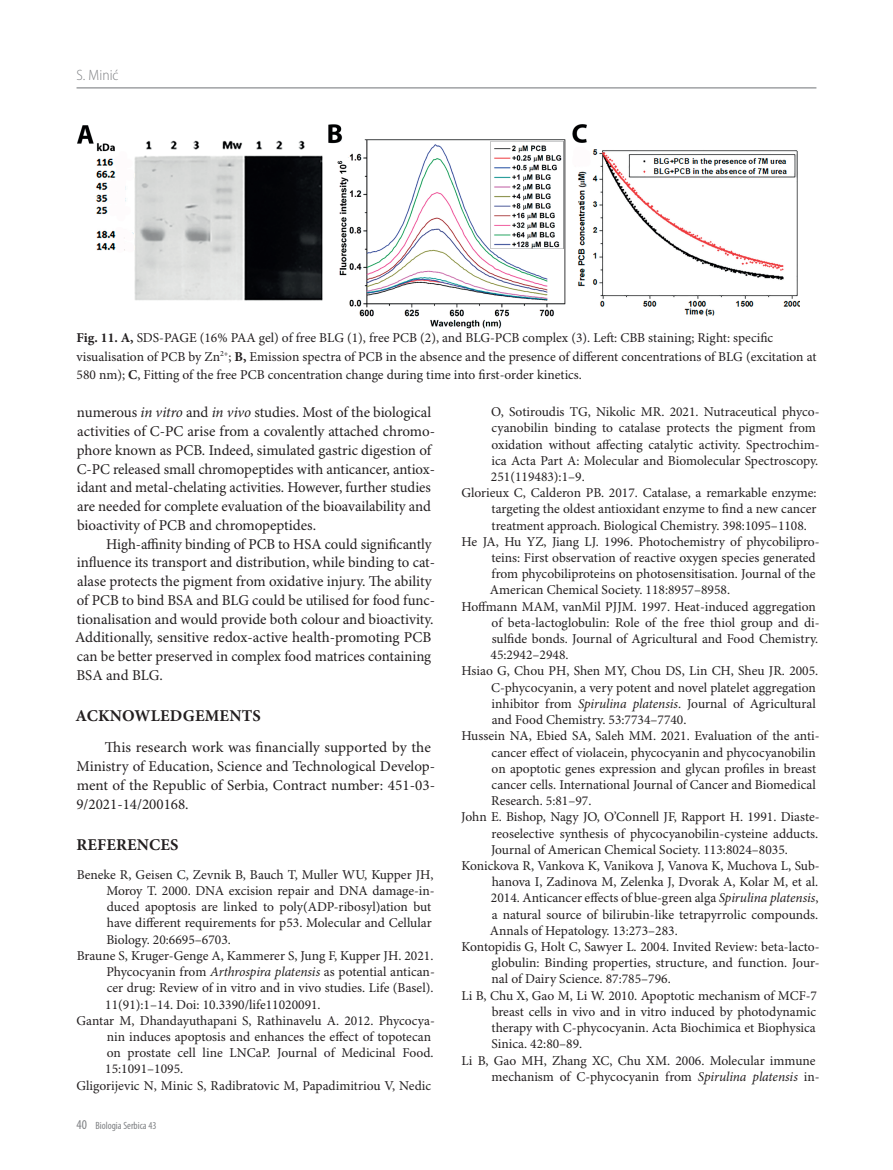
<style>
.page{position:relative;width:893px;height:1170px;background:#fff}
.page>*{position:absolute;margin:0;border:0;box-sizing:border-box;transform-origin:0 0}
.t1{font:700 16.5px "Minion Pro";letter-spacing:.01em;color:#231f20}
.t2{font:15px/18.8px "Minion Pro";letter-spacing:-.005em;color:#231f20}
.t3{font:300 semi-condensed 15px "Myriad Pro";color:#808285}
.t4{font:13.5px/18.8px "Minion Pro";color:#231f20}
.t5{font:condensed 10.5px "Myriad Pro";color:#808285}
.s1{font-weight:700}
.s2{font-style:italic}
.s3{font-size:13.5px}
</style>
<div class="page">
<hr style="left:77px;top:87px;width:739px;height:1px;background:#808285">
<img style="left:77px;top:124px;width:722px;height:205px">
<p class="t3" style="left:77px;top:67px;width:44px">S. Minić</p>
<p class="t4" style="left:77px;top:329px;width:741px"><span class="s1">Fig. 11. A,</span> SDS-PAGE (16% PAA gel) of free BLG (1), free PCB (2), and BLG-PCB complex (3). Left: CBB staining; Right: specific visualisation of PCB by Zn<sup>2+</sup>; <span class="s1">B,</span> Emission spectra of PCB in the absence and the presence of different concentrations of BLG (excitation at<br>580 nm); <span class="s1">C</span>, Fitting of the free PCB concentration change during time into first-order kinetics.</p>
<p class="t2" style="left:77px;top:403px;width:360px">numerous <span class="s2">in vitro</span> and <span class="s2">in vivo</span> studies. Most of the biological activities of C-PC arise from a covalently attached chromo&shy;phore known as PCB. Indeed, simulated gastric digestion of C-PC released small chromopeptides with anticancer, antiox&shy;idant and metal-chelating activities. However, further studies are needed for complete evaluation of the bioavailability and bioactivity of PCB and chromopeptides.</p>
<p class="t2" style="left:75px;top:535px;width:361px;text-indent:31px">High-affinity binding of PCB to HSA could significantly influence its transport and distribution, while binding to cat&shy;alase protects the pigment from oxidative injury. The ability of PCB to bind BSA and BLG could be utilised for food func&shy;tionalisation and would provide both colour and bioactivity.<br>Additionally, sensitive redox-active health-promoting PCB can be better preserved in complex food matrices containing BSA and BLG.</p>
<p class="t1" style="left:75px;top:705px;width:187px">ACKNOWLEDGEMENTS</p>
<p class="t2" style="left:76px;top:738px;width:360px;text-indent:29px">This research work was financially supported by the Ministry of Education, Science and Technological Develop&shy;ment of the Republic of Serbia, Contract number: 451-03- 9/2021-14/200168.</p>
<p class="t1" style="left:76px;top:834px;width:104px">REFERENCES</p>
<p class="t4" style="left:77px;top:865px;width:358px">Beneke R, Geisen C, Zevnik B, Bauch T, Muller WU, Kupper JH,</p>
<p class="t4" style="left:106px;top:881px;width:330px">Moroy T. 2000. DNA excision repair and DNA damage-in-</p>
<p class="t4" style="left:107px;top:898px;width:326px">duced apoptosis are linked to poly(ADP-ribosyl)ation but</p>
<p class="t4" style="left:107px;top:914px;width:326px">have different requirements for p53. Molecular and Cellular</p>
<p class="t4" style="left:106px;top:930px;width:126px">Biology. 20:6695–6703.</p>
<p class="t4" style="left:77px;top:946px;width:358px">Braune S, Kruger-Genge A, Kammerer S, Jung F, Kupper JH. 2021.</p>
<p class="t4" style="left:106px;top:962px;width:330px">Phycocyanin from <span class="s2">Arthrospira platensis</span> as potential antican-</p>
<p class="t4" style="left:107px;top:979px;width:328px">cer drug: Review of in vitro and in vivo studies. Life (Basel).</p>
<p class="t4" style="left:105px;top:995px;width:217px">11(91):1–14. Doi: 10.3390/life11020091.</p>
<p class="t4" style="left:77px;top:1011px;width:360px">Gantar M, Dhandayuthapani S, Rathinavelu A. 2012. Phycocya-</p>
<p class="t4" style="left:107px;top:1027px;width:326px">nin induces apoptosis and enhances the effect of topotecan</p>
<p class="t4" style="left:107px;top:1043px;width:328px">on prostate cell line LNCaP. Journal of Medicinal Food.</p>
<p class="t4" style="left:105px;top:1060px;width:79px">15:1091–1095.</p>
<p class="t4" style="left:77px;top:1076px;width:356px">Gligorijevic N, Minic S, Radibratovic M, Papadimitriou V, Nedic</p>
<p class="t5" style="left:77px;top:1119px;width:81px"><span class="s3">40</span> Biologia Serbica 43</p>
<p class="t4" style="left:491px;top:403px;width:330px">O, Sotiroudis TG, Nikolic MR. 2021. Nutraceutical phyco-</p>
<p class="t4" style="left:492px;top:419px;width:326px">cyanobilin binding to catalase protects the pigment from</p>
<p class="t4" style="left:492px;top:435px;width:329px">oxidation without affecting catalytic activity. Spectrochim-</p>
<p class="t4" style="left:491px;top:451px;width:328px">ica Acta Part A: Molecular and Biomolecular Spectroscopy.</p>
<p class="t4" style="left:491px;top:468px;width:95px">251(119483):1–9.</p>
<p class="t4" style="left:461px;top:484px;width:357px">Glorieux C, Calderon PB. 2017. Catalase, a remarkable enzyme:</p>
<p class="t4" style="left:492px;top:500px;width:327px">targeting the oldest antioxidant enzyme to find a new cancer</p>
<p class="t4" style="left:492px;top:516px;width:317px">treatment approach. Biological Chemistry. 398:1095–1108.</p>
<p class="t4" style="left:461px;top:532px;width:360px">He JA, Hu YZ, Jiang LJ. 1996. Photochemistry of phycobilipro-</p>
<p class="t4" style="left:492px;top:549px;width:326px">teins: First observation of reactive oxygen species generated</p>
<p class="t4" style="left:492px;top:565px;width:326px">from phycobiliproteins on photosensitisation. Journal of the</p>
<p class="t4" style="left:490px;top:581px;width:242px">American Chemical Society. 118:8957–8958.</p>
<p class="t4" style="left:461px;top:597px;width:356px">Hoffmann MAM, vanMil PJJM. 1997. Heat-induced aggregation</p>
<p class="t4" style="left:492px;top:613px;width:330px">of beta-lactoglobulin: Role of the free thiol group and di-</p>
<p class="t4" style="left:492px;top:630px;width:328px">sulfide bonds. Journal of Agricultural and Food Chemistry.</p>
<p class="t4" style="left:491px;top:646px;width:79px">45:2942–2948.</p>
<p class="t4" style="left:461px;top:662px;width:358px">Hsiao G, Chou PH, Shen MY, Chou DS, Lin CH, Sheu JR. 2005.</p>
<p class="t4" style="left:491px;top:678px;width:326px">C-phycocyanin, a very potent and novel platelet aggregation</p>
<p class="t4" style="left:491px;top:694px;width:326px">inhibitor from <span class="s2">Spirulina platensis</span>. Journal of Agricultural</p>
<p class="t4" style="left:492px;top:711px;width:196px">and Food Chemistry. 53:7734–7740.</p>
<p class="t4" style="left:461px;top:727px;width:360px">Hussein NA, Ebied SA, Saleh MM. 2021. Evaluation of the anti-</p>
<p class="t4" style="left:492px;top:743px;width:326px">cancer effect of violacein, phycocyanin and phycocyanobilin</p>
<p class="t4" style="left:492px;top:759px;width:326px">on apoptotic genes expression and glycan profiles in breast</p>
<p class="t4" style="left:492px;top:775px;width:326px">cancer cells. International Journal of Cancer and Biomedical</p>
<p class="t4" style="left:491px;top:792px;width:102px">Research. 5:81–97.</p>
<p class="t4" style="left:461px;top:808px;width:360px">John E. Bishop, Nagy JO, O’Connell JF, Rapport H. 1991. Diaste-</p>
<p class="t4" style="left:491px;top:824px;width:328px">reoselective synthesis of phycocyanobilin-cysteine adducts.</p>
<p class="t4" style="left:491px;top:840px;width:298px">Journal of American Chemical Society. 113:8024–8035.</p>
<p class="t4" style="left:461px;top:856px;width:360px">Konickova R, Vankova K, Vanikova J, Vanova K, Muchova L, Sub-</p>
<p class="t4" style="left:492px;top:873px;width:328px">hanova I, Zadinova M, Zelenka J, Dvorak A, Kolar M, et al.</p>
<p class="t4" style="left:491px;top:889px;width:329px">2014. Anticancer effects of blue-green alga <span class="s2">Spirulina platensis</span>,</p>
<p class="t4" style="left:492px;top:905px;width:328px">a natural source of bilirubin-like tetrapyrrolic compounds.</p>
<p class="t4" style="left:490px;top:921px;width:189px">Annals of Hepatology. 13:273–283.</p>
<p class="t4" style="left:461px;top:937px;width:360px">Kontopidis G, Holt C, Sawyer L. 2004. Invited Review: beta-lacto-</p>
<p class="t4" style="left:492px;top:954px;width:330px">globulin: Binding properties, structure, and function. Jour-</p>
<p class="t4" style="left:492px;top:970px;width:181px">nal of Dairy Science. 87:785–796.</p>
<p class="t4" style="left:461px;top:986px;width:357px">Li B, Chu X, Gao M, Li W. 2010. Apoptotic mechanism of MCF-7</p>
<p class="t4" style="left:492px;top:1002px;width:326px">breast cells in vivo and in vitro induced by photodynamic</p>
<p class="t4" style="left:492px;top:1018px;width:326px">therapy with C-phycocyanin. Acta Biochimica et Biophysica</p>
<p class="t4" style="left:492px;top:1035px;width:92px">Sinica. 42:80–89.</p>
<p class="t4" style="left:461px;top:1051px;width:356px">Li B, Gao MH, Zhang XC, Chu XM. 2006. Molecular immune</p>
<p class="t4" style="left:492px;top:1067px;width:330px">mechanism of C-phycocyanin from <span class="s2">Spirulina platensis</span> in-</p>
</div>
